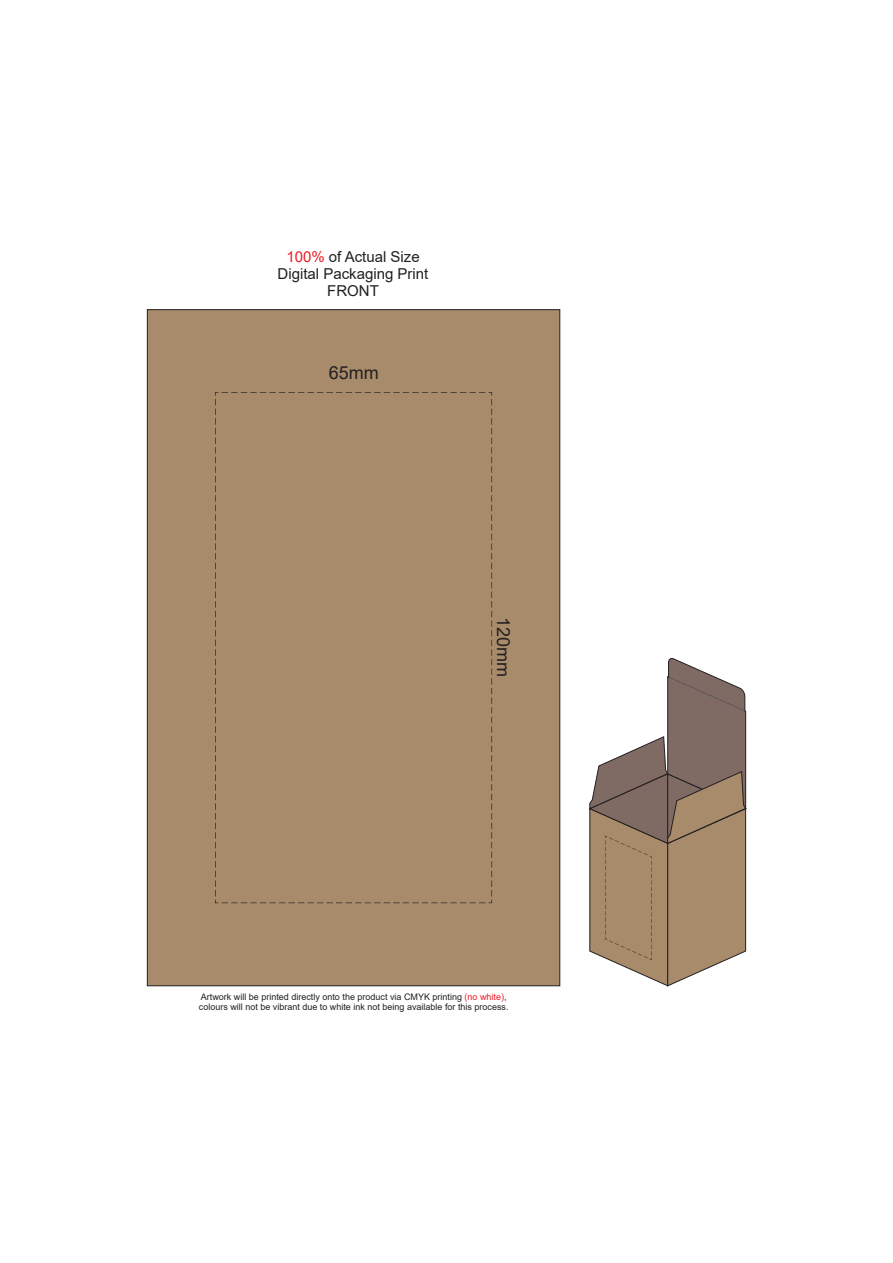
<style>
.page{position:relative;width:893px;height:1263px;background:#fff}
.page>*{position:absolute;margin:0;border:0;box-sizing:border-box;transform-origin:0 0}
.t1{font:18px "Arial";color:#231f20}
.t2{font:15px/16.8px "Arial";color:#231f20;text-align:center}
.t3{font:9px/10.1px "Arial";color:#231f20}
.s1{color:#ed1c24}
</style>
<div class="page">
<div style="left:147px;top:309px;width:413px;height:677px;background:#a78b6b;border:1px solid #231f20"></div>
<svg style="left:215px;top:392px;width:277px;height:511px"></svg>
<svg style="left:588px;top:658px;width:159px;height:329px"></svg>
<h2 class="t2" style="left:278px;top:249px;width:152px"><span class="s1">100%</span> of Actual Size<br>Digital Packaging Print<br>FRONT</h2>
<h1 class="t1" style="left:329px;top:360px;width:52px">65mm</h1>
<h1 class="t1" style="left:516px;top:617px;width:62px;rotate:90deg">120mm</h1>
<p class="t3" style="left:199px;top:991px;width:311px">Artwork will be printed directly onto the product via CMYK printing <span class="s1">(no white)</span>, colours will not be vibrant due to white ink not being available for this process.</p>
</div>
